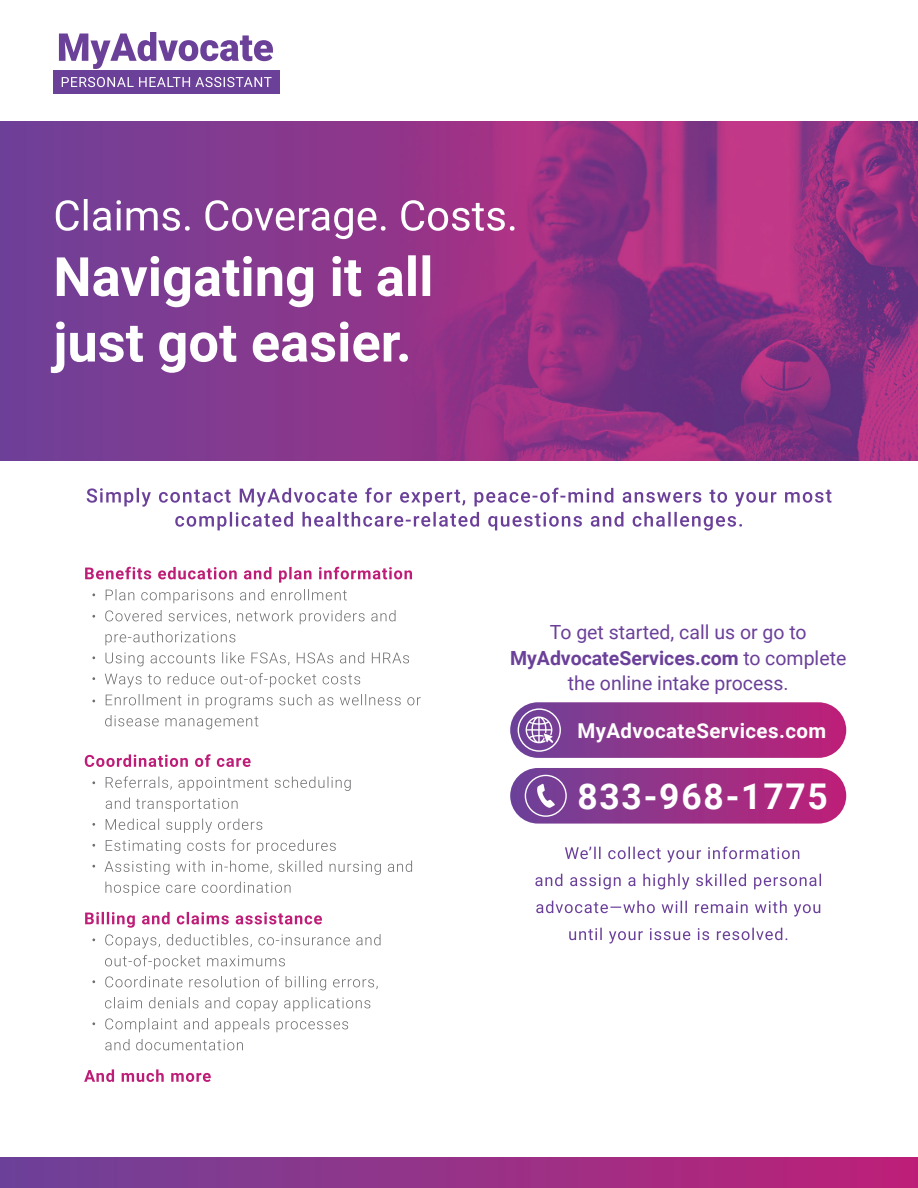
<style>
.page{position:relative;width:918px;height:1188px;background:#fff}
.page>*{position:absolute;margin:0;border:0;box-sizing:border-box;transform-origin:0 0}
.t1{font:700 35.4px "Roboto";letter-spacing:.05em;color:#fff}
.t2{font:700 20.55px "Roboto";letter-spacing:.02em;color:#fff}
.t3{font:19.5px "Roboto";color:#6b4099}
.t4{font:700 19.5px "Roboto";color:#6b4099}
.s1{font-weight:400}
</style>
<div class="page">
<img style="left:0;top:122px;width:918px;height:338px">
<div style="left:0;top:1158px;width:918px;height:30px;background:linear-gradient(to right,#6d4399,#be2177)"></div>
<div style="left:53px;top:71px;width:227px;height:23px;background:#6b4099"></div>
<svg style="left:62px;top:77px;width:210px;height:10px"></svg>
<svg style="left:59px;top:32px;width:214px;height:37px"></svg>
<svg style="left:51px;top:322px;width:357px;height:51px"></svg>
<svg style="left:57px;top:255px;width:373px;height:52px"></svg>
<svg style="left:56px;top:199px;width:459px;height:40px"></svg>
<svg style="left:84px;top:1069px;width:127px;height:13px"></svg>
<svg style="left:105px;top:1018px;width:243px;height:14px"></svg>
<svg style="left:105px;top:976px;width:273px;height:14px"></svg>
<svg style="left:105px;top:955px;width:180px;height:14px"></svg>
<svg style="left:105px;top:934px;width:276px;height:14px"></svg>
<svg style="left:85px;top:912px;width:237px;height:16px"></svg>
<svg style="left:105px;top:882px;width:186px;height:14px"></svg>
<svg style="left:105px;top:861px;width:307px;height:14px"></svg>
<svg style="left:106px;top:839px;width:230px;height:15px"></svg>
<svg style="left:106px;top:819px;width:156px;height:14px"></svg>
<svg style="left:106px;top:776px;width:245px;height:15px"></svg>
<svg style="left:85px;top:754px;width:166px;height:13px"></svg>
<svg style="left:105px;top:715px;width:153px;height:14px"></svg>
<svg style="left:106px;top:694px;width:315px;height:14px"></svg>
<svg style="left:105px;top:673px;width:255px;height:14px"></svg>
<svg style="left:106px;top:652px;width:303px;height:14px"></svg>
<svg style="left:105px;top:631px;width:130px;height:14px"></svg>
<svg style="left:105px;top:610px;width:291px;height:14px"></svg>
<svg style="left:106px;top:589px;width:241px;height:14px"></svg>
<svg style="left:85px;top:567px;width:327px;height:16px"></svg>
<svg style="left:87px;top:488px;width:744px;height:43px"></svg>
<svg style="left:569px;top:928px;width:218px;height:16px"></svg>
<svg style="left:536px;top:901px;width:284px;height:16px"></svg>
<svg style="left:535px;top:874px;width:286px;height:16px"></svg>
<svg style="left:565px;top:846px;width:234px;height:17px"></svg>
<svg style="left:136px;top:798px;width:102px;height:14px"></svg>
<svg style="left:106px;top:797px;width:24px;height:12px"></svg>
<svg style="left:105px;top:997px;width:37px;height:11px"></svg>
<svg style="left:149px;top:997px;width:221px;height:14px"></svg>
<svg style="left:105px;top:1039px;width:25px;height:11px"></svg>
<svg style="left:136px;top:1039px;width:107px;height:11px"></svg>
<div style="left:510px;top:768px;width:336px;height:56px;background:linear-gradient(to right,#6e459a,#be2077);border-radius:28px"></div>
<svg style="left:525px;top:775px;width:42px;height:42px;background:#8e62a9"></svg>
<div style="left:510px;top:702px;width:336px;height:56px;background:linear-gradient(to right,#6e469a,#bd1f77);border-radius:28px"></div>
<svg style="left:518px;top:708px;width:43px;height:44px;background:#9770b1"></svg>
<p class="t3" style="left:550px;top:619px;width:259px">To get started, call us or go to</p>
<p class="t4" style="left:510px;top:644px;width:338px">MyAdvocateServices.com <span class="s1">to complete</span></p>
<p class="t3" style="left:568px;top:670px;width:223px">the online intake process.</p>
<p class="t2" style="left:577px;top:716px;width:250px">MyAdvocateServices.com</p>
<p class="t1" style="left:577px;top:772px;width:252px">833-968-1775</p>
</div>
